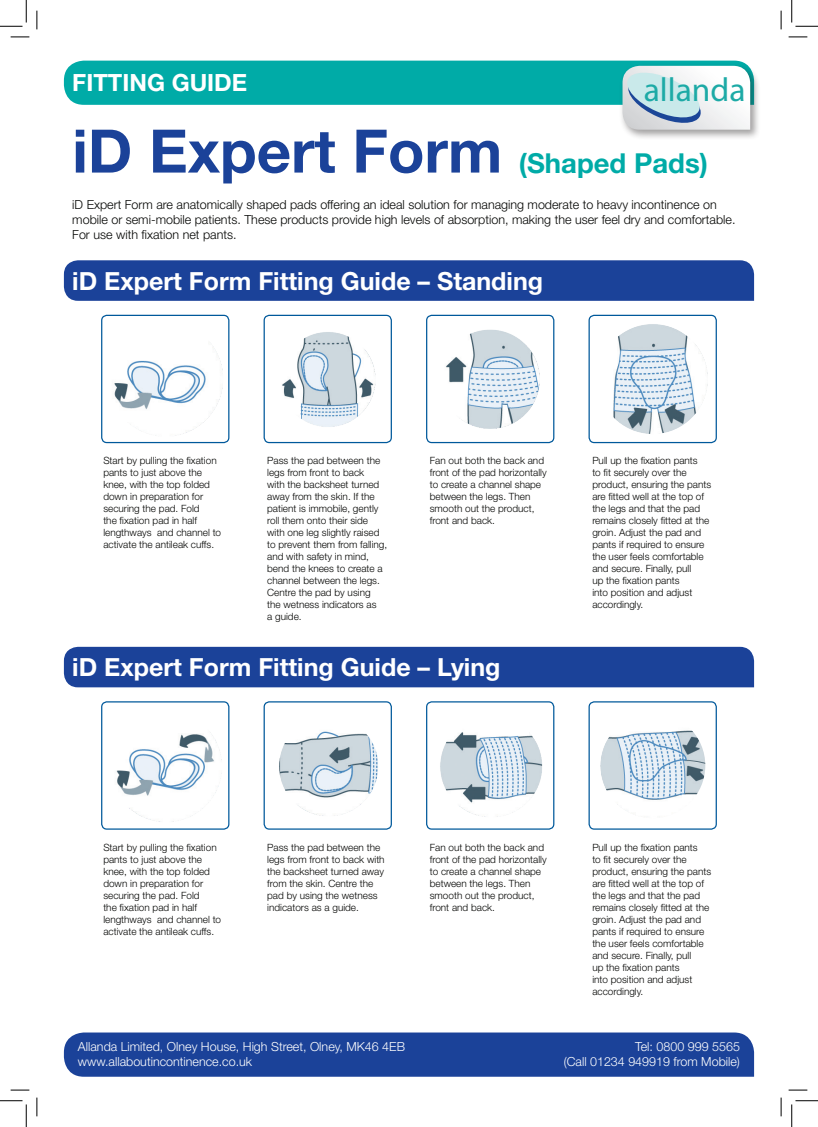
<style>
.page{position:relative;width:818px;height:1127px;background:#fff}
.page>*{position:absolute;margin:0;border:0;box-sizing:border-box;transform-origin:0 0}
.t1{font:700 60px "Helvetica Neue LT Std";color:#1b4299}
.t2{font:33.5px "Myriad Pro";color:#1daaa6}
.t3{font:700 25px "Helvetica Neue LT Std";color:#fff}
.t4{font:700 23.75px "Helvetica Neue LT Std";color:#fff}
.t5{font:300 12.5px/15px "Helvetica Neue LT Std";color:#040503}
.t6{font:300 12.5px "Helvetica Neue LT Std";color:#fff}
.t7{font:300 10px/12px "Helvetica Neue LT Std";color:#040503}
.s1{font-size:27.5px;color:#00aba7}
</style>
<div class="page">
<div style="left:64px;top:1032px;width:690px;height:44px;background:#1b4299"></div>
<div style="left:619px;top:62px;width:141px;height:78px;background:#231f20;opacity:.43"></div>
<svg style="left:64px;top:61px;width:690px;height:69px"></svg>
<div style="left:64px;top:646px;width:690px;height:41px;background:#1b4299"></div>
<div style="left:264px;top:701px;width:128px;height:128px;border:1px solid #00599b;border-radius:5px"></div>
<div style="left:101px;top:701px;width:128px;height:128px;border:1px solid #00599b;border-radius:5px"></div>
<div style="left:426px;top:701px;width:128px;height:128px;border:1px solid #00599b;border-radius:5px"></div>
<div style="left:588px;top:701px;width:129px;height:128px;border:1px solid #00599b;border-radius:5px"></div>
<img style="left:116px;top:732px;width:106px;height:90px">
<img style="left:279px;top:731px;width:99px;height:85px">
<img style="left:440px;top:732px;width:103px;height:85px">
<img style="left:600px;top:712px;width:105px;height:105px;border-radius:53px">
<div style="left:64px;top:260px;width:690px;height:41px;background:#1b4299"></div>
<div style="left:264px;top:315px;width:128px;height:128px;border:1px solid #00599b;border-radius:5px"></div>
<div style="left:101px;top:315px;width:128px;height:128px;border:1px solid #00599b;border-radius:5px"></div>
<div style="left:426px;top:315px;width:128px;height:128px;border:1px solid #00599b;border-radius:5px"></div>
<div style="left:588px;top:315px;width:129px;height:128px;border:1px solid #00599b;border-radius:5px"></div>
<img style="left:107px;top:321px;width:116px;height:116px;border-radius:58px">
<img style="left:282px;top:332px;width:94px;height:95px">
<img style="left:446px;top:329px;width:94px;height:100px">
<img style="left:597px;top:324px;width:111px;height:110px;border-radius:55px">
<svg style="left:11px;top:36px;width:18px;height:2px"></svg>
<svg style="left:788px;top:36px;width:19px;height:2px"></svg>
<svg style="left:11px;top:1089px;width:18px;height:1px"></svg>
<svg style="left:788px;top:1089px;width:19px;height:1px"></svg>
<svg style="left:36px;top:11px;width:2px;height:18px"></svg>
<svg style="left:36px;top:1097px;width:2px;height:18px"></svg>
<svg style="left:780px;top:11px;width:2px;height:18px"></svg>
<svg style="left:780px;top:1097px;width:2px;height:18px"></svg>
<svg style="left:0;top:0;width:27px;height:27px"></svg>
<svg style="left:0;top:1100px;width:27px;height:26px"></svg>
<svg style="left:791px;top:0;width:27px;height:27px"></svg>
<svg style="left:791px;top:1100px;width:27px;height:26px"></svg>
<h3 class="t4" style="left:72px;top:68px;width:176px">FITTING GUIDE</h3>
<h2 class="t2" style="left:644px;top:69px;width:103px">allanda</h2>
<h1 class="t1" style="left:72px;top:114px;width:637px">iD Expert Form <span class="s1">(Shaped Pads)</span></h1>
<p class="t5" style="left:72px;top:196px;width:665px">iD Expert Form are anatomically shaped pads offering an ideal solution for managing moderate to heavy incontinence on mobile or semi-mobile patients. These products provide high levels of absorption, making the user feel dry and comfortable.<br>For use with fixation net pants.</p>
<h3 class="t3" style="left:72px;top:265px;width:472px">iD Expert Form Fitting Guide – Standing</h3>
<p class="t7" style="left:103px;top:454px;width:119px">Start by pulling the fixation pants to just above the knee, with the top folded down in preparation for securing the pad. Fold<br>the fixation pad in half lengthways and channel to activate the antileak cuffs.</p>
<p class="t7" style="left:267px;top:454px;width:122px">Pass the pad between the legs from front to back<br>with the backsheet turned away from the skin. If the patient is immobile, gently roll them onto their side with one leg slightly raised to prevent them from falling, and with safety in mind, bend the knees to create a channel between the legs.<br>Centre the pad by using<br>the wetness indicators as<br>a guide.</p>
<p class="t7" style="left:430px;top:454px;width:118px">Fan out both the back and front of the pad horizontally to create a channel shape between the legs. Then smooth out the product, front and back.</p>
<p class="t7" style="left:592px;top:454px;width:120px">Pull up the fixation pants<br>to fit securely over the product, ensuring the pants are fitted well at the top of the legs and that the pad remains closely fitted at the groin. Adjust the pad and pants if required to ensure the user feels comfortable and secure. Finally, pull<br>up the fixation pants<br>into position and adjust accordingly.</p>
<h3 class="t3" style="left:72px;top:651px;width:430px">iD Expert Form Fitting Guide – Lying</h3>
<p class="t7" style="left:103px;top:840px;width:119px">Start by pulling the fixation pants to just above the knee, with the top folded down in preparation for securing the pad. Fold<br>the fixation pad in half lengthways and channel to activate the antileak cuffs.</p>
<p class="t7" style="left:267px;top:840px;width:119px">Pass the pad between the legs from front to back with the backsheet turned away from the skin. Centre the pad by using the wetness indicators as a guide.</p>
<p class="t7" style="left:430px;top:840px;width:118px">Fan out both the back and front of the pad horizontally to create a channel shape between the legs. Then smooth out the product, front and back.</p>
<p class="t7" style="left:592px;top:840px;width:120px">Pull up the fixation pants<br>to fit securely over the product, ensuring the pants are fitted well at the top of the legs and that the pad remains closely fitted at the groin. Adjust the pad and pants if required to ensure the user feels comfortable and secure. Finally, pull<br>up the fixation pants<br>into position and adjust accordingly.</p>
<p class="t6" style="left:78px;top:1038px;width:328px">Allanda Limited, Olney House, High Street, Olney, MK46 4EB</p>
<p class="t6" style="left:635px;top:1038px;width:106px">Tel: 0800 999 5565</p>
<p class="t6" style="left:78px;top:1053px;width:176px">www.allaboutincontinence.co.uk</p>
<p class="t6" style="left:564px;top:1053px;width:178px">(Call 01234 949919 from Mobile)</p>
</div>
